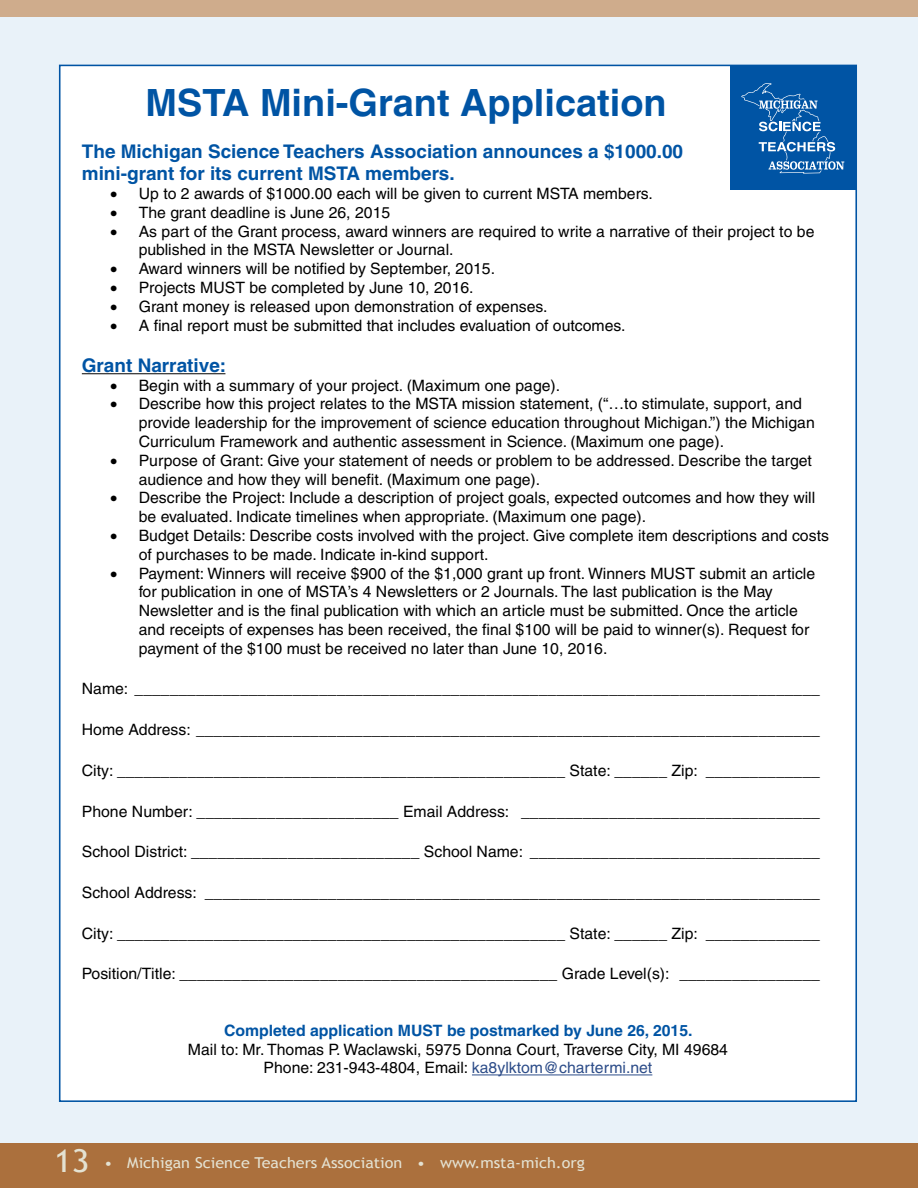
<style>
.page{position:relative;width:918px;height:1188px;background:#fff}
.page>*{position:absolute;margin:0;border:0;box-sizing:border-box;transform-origin:0 0}
.t1{font:700 37.65px "Helvetica";color:#0054a4}
.t2{font:700 18.75px/22.5px "Helvetica";color:#0054a4}
.t3{font:15.6px/18.8px "Helvetica";color:#000}
.t4{font:700 15.6px "Helvetica";color:#0054a4}
.t5{font:15px "Trebuchet MS";color:#e4e2d2;scale:1.08 1}
.s1{color:#2d4d89}
.s2{font-size:31.5px}
</style>
<div class="page">
<div style="left:0;top:1134px;width:918px;height:54px;background:#ab703d"></div>
<div style="left:0;top:0;width:918px;height:18px;background:#cfac8c"></div>
<div style="left:0;top:18px;width:918px;height:1125px;background:#e9f2f9"></div>
<div style="left:60px;top:65px;width:796px;height:1036px;background:#fff"></div>
<hr style="left:82px;top:373px;width:143px;height:1px;background:#000">
<hr style="left:472px;top:1075px;width:180px;height:1px;background:#2d4d89">
<div style="left:730px;top:66px;width:125px;height:124px;background:#0054a4"></div>
<svg style="left:741px;top:83px;width:103px;height:91px"></svg>
<h1 class="t1" style="left:145px;top:80px;width:523px">MSTA Mini-Grant Application</h1>
<p class="t2" style="left:82px;top:140px;width:603px">The Michigan Science Teachers Association announces a $1000.00 mini-grant for its current MSTA members.</p>
<p class="t3" style="left:110px;top:184px;width:544px">• Up to 2 awards of $1000.00 each will be given to current MSTA members.</p>
<p class="t3" style="left:110px;top:203px;width:281px">• The grant deadline is June 26, 2015</p>
<p class="t3" style="left:139px;top:222px;width:677px;text-indent:-28px">• As part of the Grant process, award winners are required to write a narrative of their project to be published in the MSTA Newsletter or Journal.</p>
<p class="t3" style="left:110px;top:259px;width:386px">• Award winners will be notified by September, 2015.</p>
<p class="t3" style="left:110px;top:278px;width:365px">• Projects MUST be completed by June 10, 2016.</p>
<p class="t3" style="left:110px;top:297px;width:439px">• Grant money is released upon demonstration of expenses.</p>
<p class="t3" style="left:110px;top:316px;width:517px">• A final report must be submitted that includes evaluation of outcomes.</p>
<p class="t2" style="left:82px;top:354px;width:146px">Grant Narrative:</p>
<p class="t3" style="left:110px;top:376px;width:451px">• Begin with a summary of your project. (Maximum one page).</p>
<p class="t3" style="left:139px;top:395px;width:678px;text-indent:-28px">• Describe how this project relates to the MSTA mission statement, (“…to stimulate, support, and provide leadership for the improvement of science education throughout Michigan.”) the Michigan<br>Curriculum Framework and authentic assessment in Science. (Maximum one page).</p>
<p class="t3" style="left:139px;top:451px;width:675px;text-indent:-28px">• Purpose of Grant: Give your statement of needs or problem to be addressed. Describe the target audience and how they will benefit. (Maximum one page).</p>
<p class="t3" style="left:139px;top:489px;width:678px;text-indent:-28px">• Describe the Project: Include a description of project goals, expected outcomes and how they will be evaluated. Indicate timelines when appropriate. (Maximum one page).</p>
<p class="t3" style="left:139px;top:526px;width:692px;text-indent:-28px">• Budget Details: Describe costs involved with the project. Give complete item descriptions and costs of purchases to be made. Indicate in-kind support.</p>
<p class="t3" style="left:139px;top:564px;width:678px;text-indent:-28px">• Payment: Winners will receive $900 of the $1,000 grant up front. Winners MUST submit an article for publication in one of MSTA’s 4 Newsletters or 2 Journals. The last publication is the May Newsletter and is the final publication with which an article must be submitted. Once the article and receipts of expenses has been received, the final $100 will be paid to winner(s). Request for payment of the $100 must be received no later than June 10, 2016.</p>
<p class="t3" style="left:82px;top:680px;width:740px">Name: ______________________________________________________________________________</p>
<p class="t3" style="left:82px;top:720px;width:740px">Home Address: _______________________________________________________________________</p>
<p class="t3" style="left:82px;top:761px;width:740px">City: ___________________________________________________ State: ______ Zip: _____________</p>
<p class="t3" style="left:82px;top:802px;width:740px">Phone Number: _______________________ Email Address: __________________________________</p>
<p class="t3" style="left:82px;top:842px;width:740px">School District: __________________________ School Name: _________________________________</p>
<p class="t3" style="left:82px;top:883px;width:740px">School Address: ______________________________________________________________________</p>
<p class="t3" style="left:82px;top:924px;width:740px">City: ___________________________________________________ State: ______ Zip: _____________</p>
<p class="t3" style="left:82px;top:965px;width:740px">Position/Title: ___________________________________________ Grade Level(s): ________________</p>
<p class="t4" style="left:224px;top:1021px;width:470px">Completed application MUST be postmarked by June 26, 2015.</p>
<p class="t3" style="left:188px;top:1040px;width:542px;text-align:center">Mail to: Mr. Thomas P. Waclawski, 5975 Donna Court, Traverse City, MI 49684<br>Phone: 231-943-4804, Email: <span class="s1">ka8ylktom@chartermi.net</span></p>
<p class="t5" style="left:54px;top:1154px;width:493px"><span class="s2">13</span> • Michigan Science Teachers Association • www.msta-mich.org</p>
</div>
